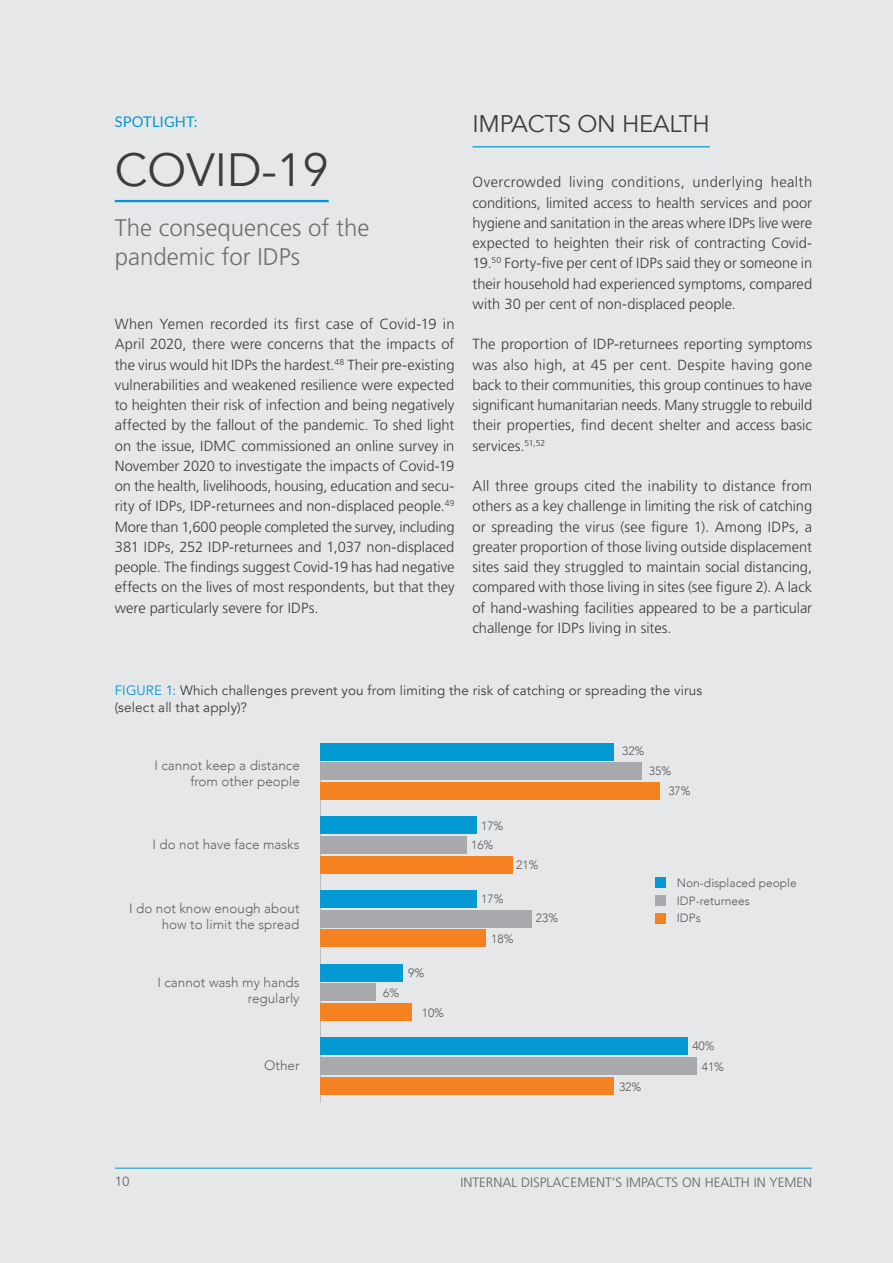
<style>
.page{position:relative;width:893px;height:1263px;background:#e6e7e8}
.page>*{position:absolute;margin:0;border:0;box-sizing:border-box;transform-origin:0 0}
.Spotlight_big_print{font:46.5px "Avenir";color:#3d3d3c}
.Spotlight_small_prin{font:300 24px/28.8px "Frutiger LT Std";color:#717070}
.Header_2{font:24px "Avenir";letter-spacing:-.01em;color:#3d3d3c}
.Text{font:300 14.7px/20.2px "Frutiger LT Std";color:#3d3d3c;text-align:justify}
.Spotlight_logo{font:14.7px "Lato";letter-spacing:.005em;color:#0098d1}
.t1{font:300 13.5px/16.2px "Avenir";color:#606161;text-align:right}
.t2{font:13.5px/16.5px "Avenir";letter-spacing:.01em;color:#3d3d3c}
.t3{font:300 13.5px "Frutiger LT Std";color:#636466}
.t4{font:13.5px "Avenir";color:#0098d1}
.t5{font:300 12px/17.7px "Avenir";color:#58595b}
.s1{color:#0098d1}
</style>
<div class="page">
<hr style="left:115px;top:200px;width:214px;height:2px;background:#0098d1">
<hr style="left:472px;top:146px;width:238px;height:1px;background:#0098d1">
<hr style="left:320px;top:743px;width:1px;height:360px;background:#bcbec0">
<div style="left:320px;top:782px;width:340px;height:18px;background:#f58220"></div>
<div style="left:320px;top:856px;width:193px;height:17px;background:#f58220"></div>
<div style="left:320px;top:929px;width:166px;height:18px;background:#f58220"></div>
<div style="left:320px;top:1003px;width:92px;height:18px;background:#f58220"></div>
<div style="left:320px;top:1077px;width:294px;height:17px;background:#f58220"></div>
<div style="left:320px;top:762px;width:322px;height:18px;background:#a7a9ac"></div>
<div style="left:320px;top:836px;width:147px;height:18px;background:#a7a9ac"></div>
<div style="left:320px;top:910px;width:212px;height:17px;background:#a7a9ac"></div>
<div style="left:320px;top:983px;width:56px;height:18px;background:#a7a9ac"></div>
<div style="left:320px;top:1057px;width:377px;height:18px;background:#a7a9ac"></div>
<div style="left:320px;top:743px;width:294px;height:17px;background:#0399d2"></div>
<div style="left:320px;top:816px;width:156px;height:18px;background:#0399d2"></div>
<div style="left:320px;top:890px;width:156px;height:18px;background:#0399d2"></div>
<div style="left:320px;top:964px;width:83px;height:17px;background:#0399d2"></div>
<div style="left:320px;top:1037px;width:368px;height:18px;background:#0399d2"></div>
<div style="left:655px;top:877px;width:11px;height:11px;background:#0399d2"></div>
<div style="left:655px;top:895px;width:11px;height:11px;background:#a7a9ac"></div>
<div style="left:655px;top:913px;width:11px;height:10px;background:#f58220"></div>
<hr style="left:115px;top:1168px;width:697px;height:1px;background:#0098d1">
<p class="Spotlight_logo" style="left:115px;top:113px;width:84px">SPOTLIGHT:</p>
<p class="Spotlight_big_print" style="left:115px;top:142px;width:215px">COVID-19</p>
<p class="Spotlight_small_prin" style="left:115px;top:214px;width:256px">The consequences of the pandemic for IDPs</p>
<p class="Text" style="left:115px;top:314px;width:341px">When Yemen recorded its first case of Covid-19 in April 2020, there were concerns that the impacts of the virus would hit IDPs the hardest.<sup>48</sup> Their pre-existing vulnerabilities and weakened resilience were expected to heighten their risk of infection and being negatively affected by the fallout of the pandemic. To shed light on the issue, IDMC commissioned an online survey in November 2020 to investigate the impacts of Covid-19 on the health, livelihoods, housing, education and secu&shy;rity of IDPs, IDP-returnees and non-displaced people.<sup>49<br></sup>More than 1,600 people completed the survey, including 381 IDPs, 252 IDP-returnees and 1,037 non-displaced people. The findings suggest Covid-19 has had negative effects on the lives of most respondents, but that they were particularly severe for IDPs.</p>
<p class="Header_2" style="left:472px;top:109px;width:239px">IMPACTS ON HEALTH</p>
<p class="Text" style="left:472px;top:172px;width:341px">Overcrowded living conditions, underlying health conditions, limited access to health services and poor hygiene and sanitation in the areas where IDPs live were expected to heighten their risk of contracting Covid-19.<sup>50</sup> Forty-five per cent of IDPs said they or someone in their household had experienced symptoms, compared with 30 per cent of non-displaced people.</p>
<p class="Text" style="left:472px;top:334px;width:341px">The proportion of IDP-returnees reporting symptoms was also high, at 45 per cent. Despite having gone back to their communities, this group continues to have significant humanitarian needs. Many struggle to rebuild their properties, find decent shelter and access basic services.<sup>51,52</sup></p>
<p class="Text" style="left:472px;top:476px;width:341px">All three groups cited the inability to distance from others as a key challenge in limiting the risk of catching or spreading the virus (see figure 1). Among IDPs, a greater proportion of those living outside displacement sites said they struggled to maintain social distancing, compared with those living in sites (see figure 2). A lack of hand-washing facilities appeared to be a particular challenge for IDPs living in sites.</p>
<p class="t2" style="left:115px;top:682px;width:589px;text-indent:51px"><span class="s1">1:</span> Which challenges prevent you from limiting the risk of catching or spreading the virus (select all that apply)?</p>
<p class="t4" style="left:115px;top:682px;width:17px">Figure</p>
<p class="t1" style="left:154px;top:757px;width:147px">I cannot keep a distance from other people</p>
<p class="t1" style="left:152px;top:836px;width:149px">I do not have face masks</p>
<p class="t1" style="left:129px;top:900px;width:172px">I do not know enough about how to limit the spread</p>
<p class="t1" style="left:157px;top:974px;width:144px">I cannot wash my hands regularly</p>
<p class="t1" style="left:264px;top:1057px;width:37px">Other</p>
<p class="t5" style="left:383px;top:984px;width:18px">6%</p>
<p class="t5" style="left:408px;top:963px;width:18px">9%</p>
<p class="t5" style="left:422px;top:1004px;width:24px">10%</p>
<p class="t5" style="left:481px;top:817px;width:24px">17%</p>
<p class="t5" style="left:471px;top:836px;width:24px">16%</p>
<p class="t5" style="left:481px;top:890px;width:24px">17%</p>
<p class="t5" style="left:516px;top:856px;width:24px">21%</p>
<p class="t5" style="left:536px;top:909px;width:24px">23%</p>
<p class="t5" style="left:491px;top:930px;width:24px">18%</p>
<p class="t5" style="left:622px;top:742px;width:24px">32%</p>
<p class="t5" style="left:668px;top:761px;width:24px;line-height:19.6px;text-indent:-19px">35%<br>37%</p>
<p class="t5" style="left:677px;top:874px;width:121px">Non-displaced people<br>IDP-returnees<br>IDPs</p>
<p class="t5" style="left:619px;top:1077px;width:24px">32%</p>
<p class="t5" style="left:702px;top:1036px;width:24px;line-height:20.4px;text-indent:-9px">40%<br>41%</p>
<p class="t3" style="left:115px;top:1174px;width:17px">10</p>
<p class="t3" style="left:460px;top:1174px;width:353px">INTERNAL DISPLACEMENT’S IMPACTS ON HEALTH IN YEMEN</p>
</div>
